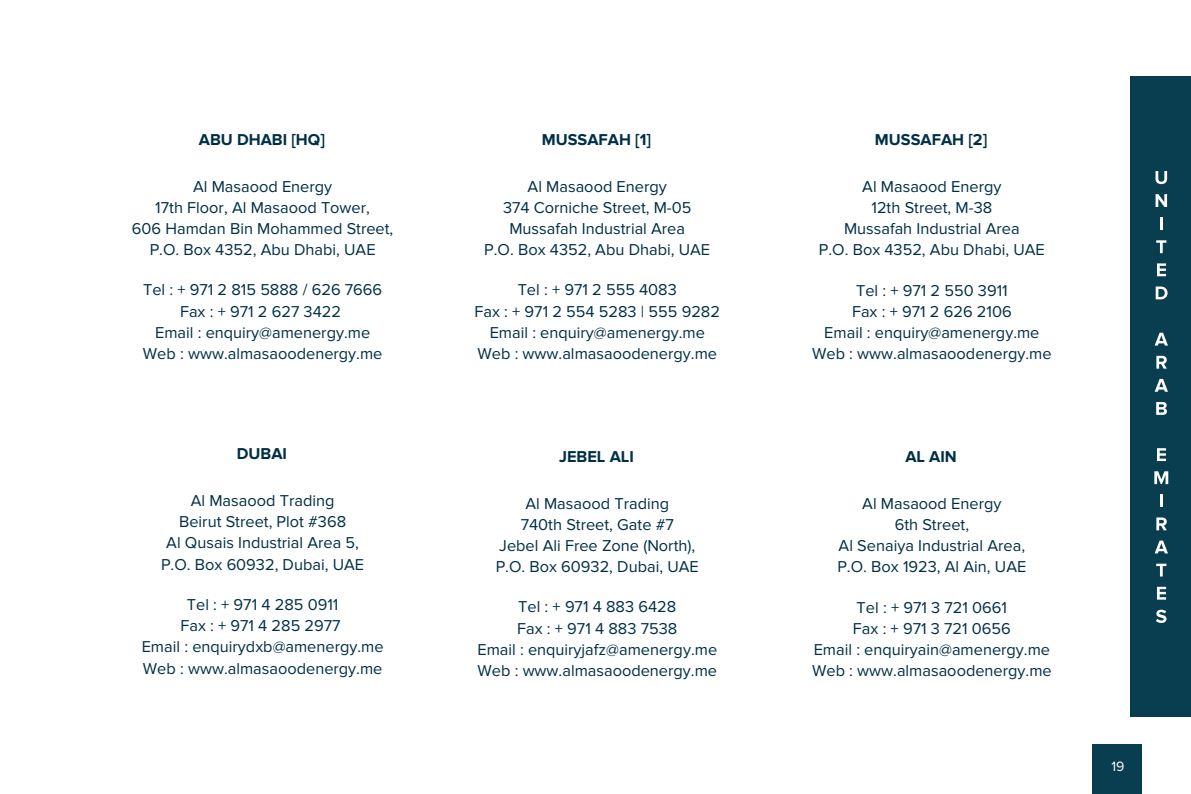
<style>
.page{position:relative;width:1191px;height:794px;background:#fff}
.page>*{position:absolute;margin:0;border:0;box-sizing:border-box;transform-origin:0 0}
.t1{font:16.28px/21.2px "Proxima Nova";color:#002f45;text-align:center}
.t2{font:700 16.28px "Proxima Nova";color:#002f45}
.t3{font:14px "Proxima Nova";color:#fff}
</style>
<div class="page">
<div style="left:1130px;top:77px;width:61px;height:640px;background:#093d50"></div>
<svg style="left:1155px;top:171px;width:12px;height:13px"></svg>
<svg style="left:1155px;top:194px;width:12px;height:13px"></svg>
<svg style="left:1160px;top:217px;width:2px;height:13px"></svg>
<svg style="left:1156px;top:240px;width:10px;height:13px"></svg>
<svg style="left:1157px;top:263px;width:9px;height:13px"></svg>
<svg style="left:1155px;top:286px;width:12px;height:13px"></svg>
<svg style="left:1155px;top:333px;width:13px;height:12px"></svg>
<svg style="left:1156px;top:356px;width:10px;height:13px"></svg>
<svg style="left:1154px;top:379px;width:14px;height:13px"></svg>
<svg style="left:1156px;top:402px;width:10px;height:13px"></svg>
<svg style="left:1157px;top:448px;width:9px;height:13px"></svg>
<svg style="left:1154px;top:471px;width:14px;height:13px"></svg>
<svg style="left:1160px;top:494px;width:2px;height:13px"></svg>
<svg style="left:1156px;top:517px;width:10px;height:13px"></svg>
<svg style="left:1155px;top:540px;width:13px;height:13px"></svg>
<svg style="left:1156px;top:563px;width:10px;height:13px"></svg>
<svg style="left:1157px;top:587px;width:9px;height:12px"></svg>
<svg style="left:1156px;top:609px;width:10px;height:14px"></svg>
<div style="left:1092px;top:744px;width:50px;height:50px;background:#093d50"></div>
<p class="t2" style="left:199px;top:130px;width:128px">ABU DHABI [HQ]</p>
<p class="t1" style="left:132px;top:176px;width:263px">Al Masaood Energy<br>17th Floor, Al Masaood Tower,<br>606 Hamdan Bin Mohammed Street,<br>P.O. Box 4352, Abu Dhabi, UAE</p>
<p class="t1" style="left:143px;top:279px;width:241px">Tel : + 971 2 815 5888 / 626 7666<br>Fax : + 971 2 627 3422<br>Email : enquiry@amenergy.me<br>Web : www.almasaoodenergy.me</p>
<p class="t2" style="left:237px;top:444px;width:52px">DUBAI</p>
<p class="t1" style="left:161px;top:490px;width:205px">Al Masaood Trading<br>Beirut Street, Plot #368<br>Al Qusais Industrial Area 5,<br>P.O. Box 60932, Dubai, UAE</p>
<p class="t1" style="left:142px;top:594px;width:243px">Tel : + 971 4 285 0911<br>Fax : + 971 4 285 2977<br>Email : enquirydxb@amenergy.me<br>Web : www.almasaoodenergy.me</p>
<p class="t2" style="left:542px;top:130px;width:111px">MUSSAFAH [1]</p>
<p class="t1" style="left:484px;top:176px;width:227px">Al Masaood Energy<br>374 Corniche Street, M-05<br>Mussafah Industrial Area<br>P.O. Box 4352, Abu Dhabi, UAE</p>
<p class="t1" style="left:474px;top:280px;width:247px">Tel : + 971 2 555 4083<br>Fax : + 971 2 554 5283 | 555 9282<br>Email : enquiry@amenergy.me<br>Web : www.almasaoodenergy.me</p>
<p class="t2" style="left:559px;top:447px;width:76px">JEBEL ALI</p>
<p class="t1" style="left:496px;top:493px;width:205px">Al Masaood Trading<br>740th Street, Gate #7<br>Jebel Ali Free Zone (North),<br>P.O. Box 60932, Dubai, UAE</p>
<p class="t1" style="left:477px;top:596px;width:241px">Tel : + 971 4 883 6428<br>Fax : + 971 4 883 7538<br>Email : enquiryjafz@amenergy.me<br>Web : www.almasaoodenergy.me</p>
<p class="t2" style="left:875px;top:130px;width:114px">MUSSAFAH [2]</p>
<p class="t1" style="left:819px;top:176px;width:227px">Al Masaood Energy<br>12th Street, M-38<br>Mussafah Industrial Area<br>P.O. Box 4352, Abu Dhabi, UAE</p>
<p class="t1" style="left:812px;top:280px;width:241px">Tel : + 971 2 550 3911<br>Fax : + 971 2 626 2106<br>Email : enquiry@amenergy.me<br>Web : www.almasaoodenergy.me</p>
<p class="t2" style="left:905px;top:447px;width:53px">AL AIN</p>
<p class="t1" style="left:837px;top:493px;width:190px">Al Masaood Energy<br>6th Street,<br>Al Senaiya Industrial Area,<br>P.O. Box 1923, Al Ain, UAE</p>
<p class="t1" style="left:812px;top:597px;width:241px">Tel : + 971 3 721 0661<br>Fax : + 971 3 721 0656<br>Email : enquiryain@amenergy.me<br>Web : www.almasaoodenergy.me</p>
<p class="t3" style="left:1111px;top:758px;width:15px">19</p>
</div>
